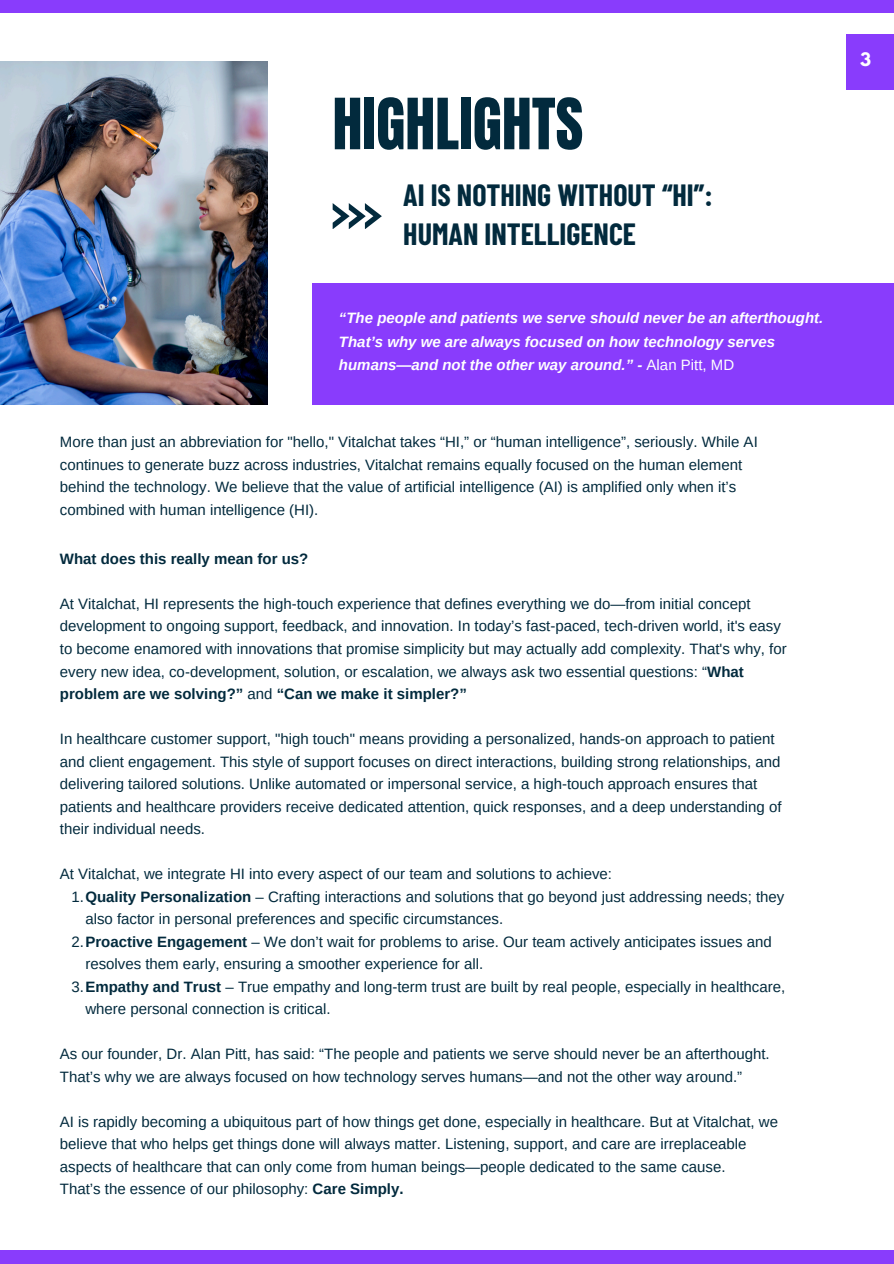
<style>
.page{position:relative;width:894px;height:1264px;background:#fff}
.page>*{position:absolute;margin:0;border:0;box-sizing:border-box;transform-origin:0 0}
.t1{font:60px "Anton";color:#022a3d}
.t2{font:700 30px/38.2px "Barlow Condensed";color:#022a3d}
.t3{font:700 16.5px "League Spartan";color:#fff}
.t4{font:15px/22.5px "Arimo";color:#022a3d}
.t5{font:italic 700 15px/23.7px "Arimo";color:#fff}
.t6{font:700 15px "Arimo";color:#022a3d}
.s1{font-weight:400;font-style:normal}
.s2{font-weight:700}
</style>
<div class="page">
<svg style="left:332px;top:203px;width:50px;height:26px"></svg>
<div style="left:0;top:0;width:893px;height:13px;background:#893cfc"></div>
<div style="left:0;top:1249px;width:893px;height:14px;background:#893cfc"></div>
<div style="left:846px;top:34px;width:47px;height:55px;background:#893cfc"></div>
<img style="left:0;top:62px;width:268px;height:343px">
<div style="left:312px;top:284px;width:581px;height:121px;background:#893cfc"></div>
<p class="t1" style="left:332px;top:81px;width:252px">HIGHLIGHTS</p>
<h2 class="t2" style="left:403px;top:175px;width:311px">AI IS NOTHING WITHOUT “HI”:<br>HUMAN INTELLIGENCE</h2>
<p class="t5" style="left:339px;top:306px;width:486px">“The people and patients we serve should never be an afterthought.<br>That’s why we are always focused on how technology serves humans—and not the other way around.” - <span class="s1">Alan Pitt, MD</span></p>
<p class="t4" style="left:60px;top:431px;width:699px">More than just an abbreviation for "hello," Vitalchat takes “HI,” or “human intelligence”, seriously. While AI continues to generate buzz across industries, Vitalchat remains equally focused on the human element behind the technology. We believe that the value of artificial intelligence (AI) is amplified only when it’s combined with human intelligence (HI).</p>
<p class="t6" style="left:60px;top:550px;width:250px">What does this really mean for us?</p>
<p class="t4" style="left:60px;top:592px;width:728px">At Vitalchat, HI represents the high-touch experience that defines everything we do—from initial concept development to ongoing support, feedback, and innovation. In today’s fast-paced, tech-driven world, it's easy to become enamored with innovations that promise simplicity but may actually add complexity. That's why, for every new idea, co-development, solution, or escalation, we always ask two essential questions: “<span class="s2">What problem are we solving?”</span> and <span class="s2">“Can we make it simpler?”</span></p>
<h3 class="t4" style="left:60px;top:727px;width:723px">In healthcare customer support, "high touch" means providing a personalized, hands-on approach to patient and client engagement. This style of support focuses on direct interactions, building strong relationships, and delivering tailored solutions. Unlike automated or impersonal service, a high-touch approach ensures that patients and healthcare providers receive dedicated attention, quick responses, and a deep understanding of their individual needs.</h3>
<p class="t4" style="left:60px;top:862px;width:553px">At Vitalchat, we integrate HI into every aspect of our team and solutions to achieve:</p>
<p class="t4" style="left:85px;top:885px;width:700px;text-indent:-14px">1.<span class="s2">Quality Personalization</span> – Crafting interactions and solutions that go beyond just addressing needs; they also factor in personal preferences and specific circumstances.</p>
<p class="t4" style="left:85px;top:930px;width:687px;text-indent:-14px">2.<span class="s2">Proactive Engagement</span> – We don’t wait for problems to arise. Our team actively anticipates issues and resolves them early, ensuring a smoother experience for all.</p>
<p class="t4" style="left:85px;top:975px;width:701px;text-indent:-14px">3.<span class="s2">Empathy and Trust</span> – True empathy and long-term trust are built by real people, especially in healthcare, where personal connection is critical.</p>
<p class="t4" style="left:60px;top:1042px;width:711px">As our founder, Dr. Alan Pitt, has said: “The people and patients we serve should never be an afterthought.<br>That’s why we are always focused on how technology serves humans—and not the other way around.”</p>
<p class="t4" style="left:60px;top:1110px;width:719px">AI is rapidly becoming a ubiquitous part of how things get done, especially in healthcare. But at Vitalchat, we believe that who helps get things done will always matter. Listening, support, and care are irreplaceable aspects of healthcare that can only come from human beings—people dedicated to the same cause.</p>
<p class="t4" style="left:60px;top:1177px;width:345px">That’s the essence of our philosophy: <span class="s2">Care Simply.</span></p>
<p class="t3" style="left:859px;top:51px;width:12px">3</p>
</div>
